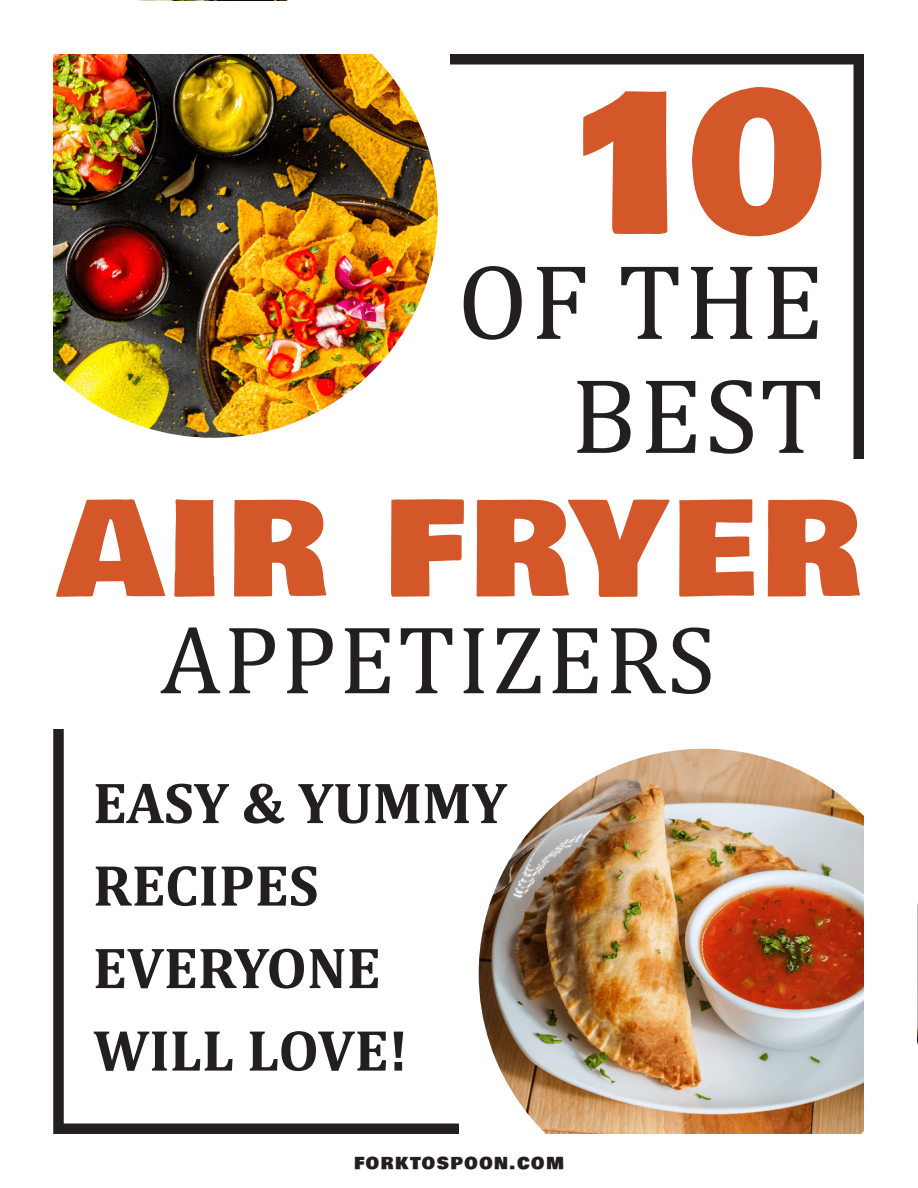
<style>
.page{position:relative;width:918px;height:1188px;background:#fff}
.page>*{position:absolute;margin:0;border:0;box-sizing:border-box;transform-origin:0 0}
.t1{font:187.5px "Bowlby One";color:#d35728}
.t2{font:129px "Bowlby One";letter-spacing:.05em;color:#d35728}
.t3{font:108px/114px "Cambria";letter-spacing:.025em;color:#231f20;text-align:right}
.t4{font:97.5px "Cambria";letter-spacing:.025em;color:#231f20}
.t5{font:700 58.5px "Cambria";color:#231f20}
.t6{font:16.5px "Bowlby One";letter-spacing:.1em;color:#231f20}
</style>
<div class="page">
<img style="left:53px;top:0;width:385px;height:438px">
<img style="left:479px;top:749px;width:439px;height:385px">
<div style="left:1px;top:1px;width:916px;height:52px;background:#fff"></div>
<div style="left:864px;top:1px;width:52px;height:1187px;background:#fff"></div>
<div style="left:450px;top:54px;width:405px;height:10px;background:#231f20"></div>
<div style="left:854px;top:54px;width:10px;height:405px;background:#231f20"></div>
<div style="left:54px;top:1124px;width:405px;height:10px;background:#231f20"></div>
<div style="left:53px;top:729px;width:11px;height:405px;background:#231f20"></div>
<p class="t1" style="left:564px;top:23px;width:261px">10</p>
<p class="t3" style="left:457px;top:245px;width:368px">OF THE<br>BEST</p>
<p class="t2" style="left:58px;top:451px;width:803px">AIR FRYER</p>
<p class="t4" style="left:160px;top:603px;width:556px">APPETIZERS</p>
<p class="t5" style="left:93px;top:762px;width:415px">EASY &amp; YUMMY</p>
<p class="t5" style="left:93px;top:844px;width:227px">RECIPES</p>
<p class="t5" style="left:93px;top:927px;width:289px">EVERYONE</p>
<p class="t5" style="left:93px;top:1009px;width:317px">WILL LOVE!</p>
<p class="t6" style="left:354px;top:1150px;width:211px">FORKTOSPOON.COM</p>
</div>
